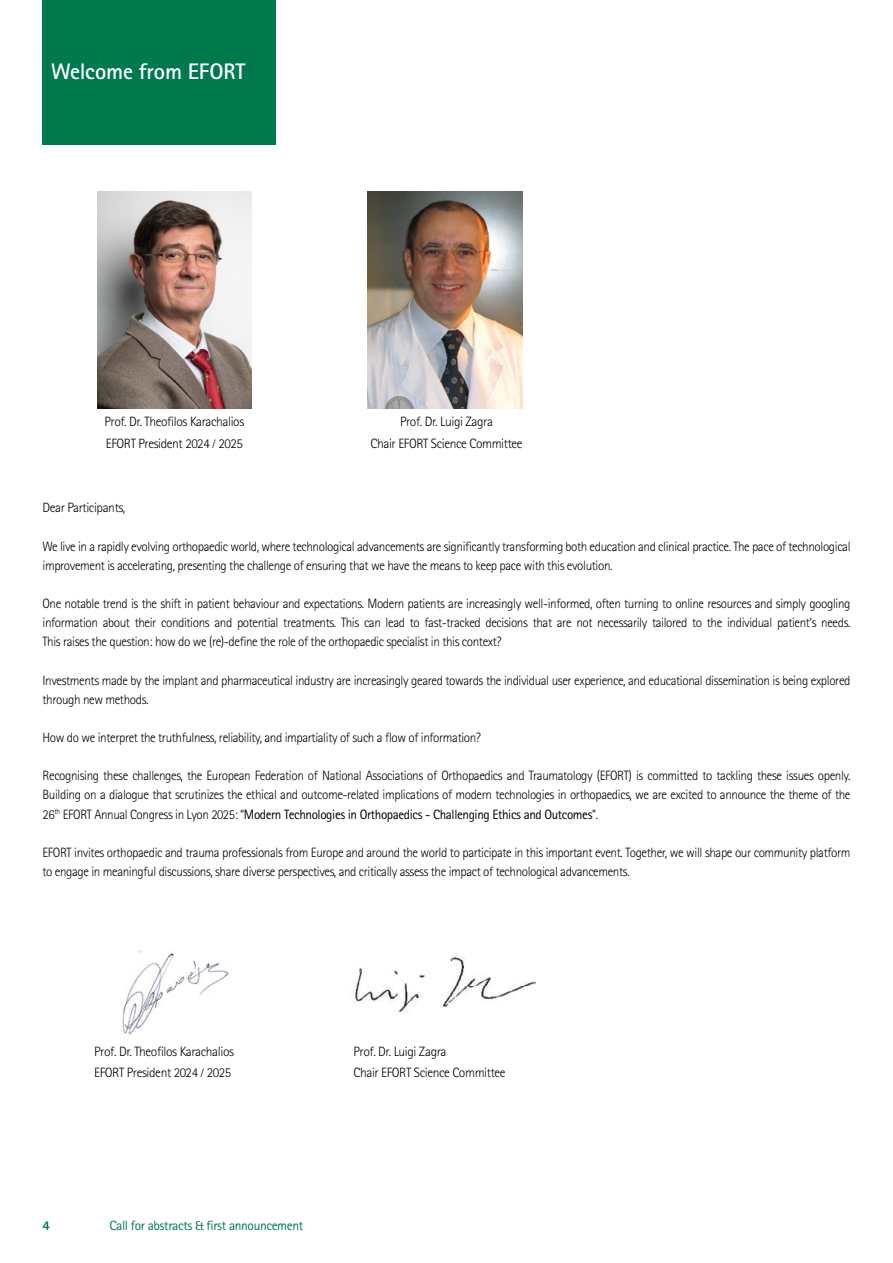
<style>
.page{position:relative;width:893px;height:1263px;background:#fff}
.page>*{position:absolute;margin:0;border:0;box-sizing:border-box;transform-origin:0 0}
.t1{font:700 22.5px "Rotis Sans Serif Std";letter-spacing:-.01em;color:#fff}
.t2{font:300 13.5px/19.2px "Rotis Sans Serif Std";letter-spacing:-.03em;color:#000}
.t3{font:13.5px "Rotis Sans Serif Std";letter-spacing:-.03em;color:#00794e}
.t4{font:800 13.5px "Rotis Sans Serif Std";color:#00794e}
.s1{font-weight:400}
</style>
<div class="page">
<div style="left:43px;top:0;width:233px;height:145px;background:#00794e"></div>
<img style="left:97px;top:191px;width:155px;height:217px">
<img style="left:122px;top:951px;width:107px;height:84px">
<img style="left:368px;top:191px;width:154px;height:217px">
<img style="left:355px;top:956px;width:181px;height:57px">
<h1 class="t1" style="left:51px;top:57px;width:196px">Welcome from EFORT</h1>
<p class="t2" style="left:104px;top:410px;width:141px;line-height:22.2px">Prof. Dr. Theofilos Karachalios<br>EFORT President 2024 / 2025</p>
<p class="t2" style="left:370px;top:410px;width:154px;line-height:22.2px;text-align:center">Prof. Dr. Luigi Zagra<br>Chair EFORT Science Committee</p>
<p class="t2" style="left:43px;top:498px;width:84px">Dear Participants,</p>
<p class="t2" style="left:43px;top:537px;width:810px">We live in a rapidly evolving orthopaedic world, where technological advancements are significantly transforming both education and clinical practice. The pace of technological improvement is accelerating, presenting the challenge of ensuring that we have the means to keep pace with this evolution.</p>
<p class="t2" style="left:43px;top:594px;width:809px;text-align:justify">One notable trend is the shift in patient behaviour and expectations. Modern patients are increasingly well-informed, often turning to online resources and simply googling information about their conditions and potential treatments. This can lead to fast-tracked decisions that are not necessarily tailored to the individual patient‘s needs.<br>This raises the question: how do we (re)-define the role of the orthopaedic specialist in this context?</p>
<p class="t2" style="left:43px;top:671px;width:809px">Investments made by the implant and pharmaceutical industry are increasingly geared towards the individual user experience, and educational dissemination is being explored through new methods.</p>
<p class="t2" style="left:43px;top:728px;width:440px">How do we interpret the truthfulness, reliability, and impartiality of such a flow of information?</p>
<p class="t2" style="left:43px;top:766px;width:809px;text-align:justify">Recognising these challenges, the European Federation of National Associations of Orthopaedics and Traumatology (EFORT) is committed to tackling these issues openly.<br>Building on a dialogue that scrutinizes the ethical and outcome-related implications of modern technologies in orthopaedics, we are excited to announce the theme of the 26<sup>th</sup> EFORT Annual Congress in Lyon 2025: “<span class="s1">Modern Technologies in Orthopaedics - Challenging Ethics and Outcomes</span>”.</p>
<p class="t2" style="left:43px;top:843px;width:809px">EFORT invites orthopaedic and trauma professionals from Europe and around the world to participate in this important event. Together, we will shape our community platform to engage in meaningful discussions, share diverse perspectives, and critically assess the impact of technological advancements.</p>
<p class="t2" style="left:94px;top:1041px;width:141px;line-height:21px">Prof. Dr. Theofilos Karachalios<br>EFORT President 2024 / 2025</p>
<p class="t2" style="left:353px;top:1041px;width:154px;line-height:21px">Prof. Dr. Luigi Zagra<br>Chair EFORT Science Committee</p>
<p class="t4" style="left:43px;top:1216px;width:9px">4</p>
<p class="t3" style="left:109px;top:1217px;width:195px">Call for abstracts &amp; first announcement</p>
</div>
